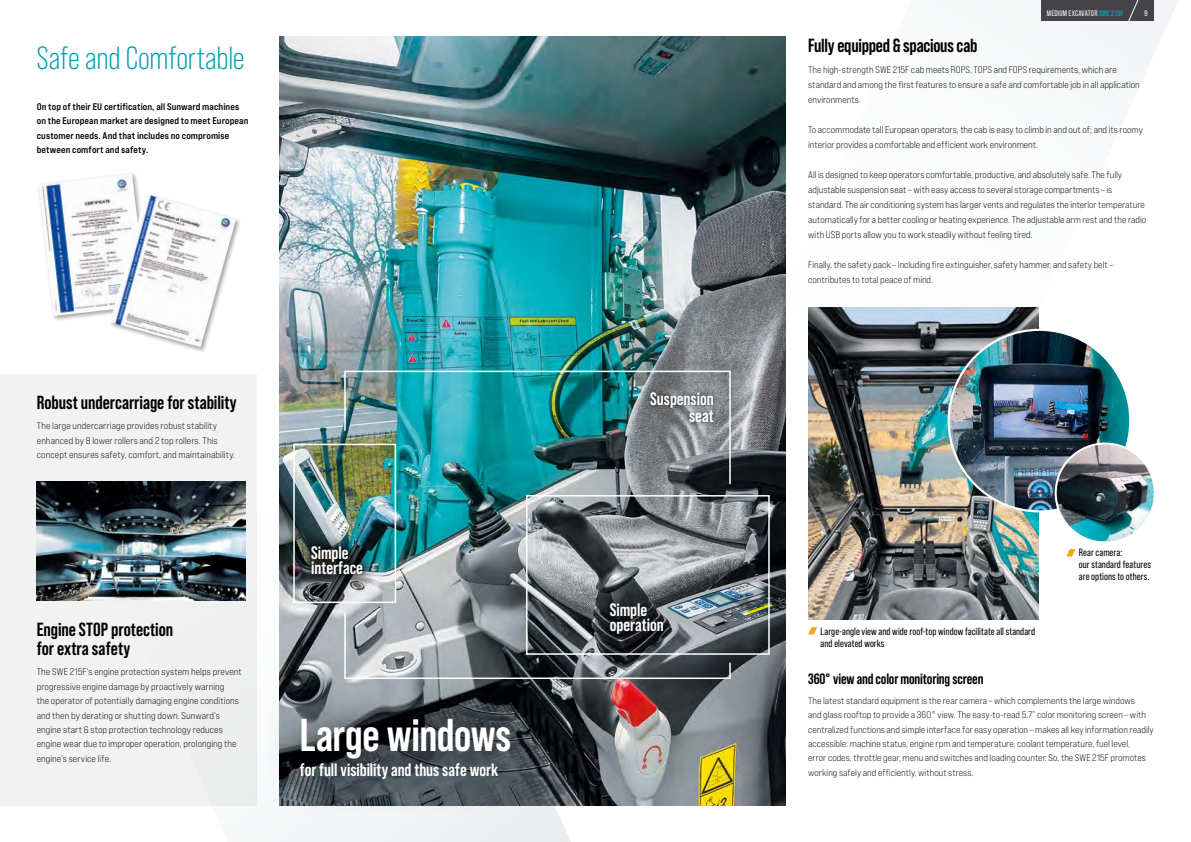
<style>
.page{position:relative;width:1191px;height:842px;background:#fff}
.page>*{position:absolute;margin:0;border:0;box-sizing:border-box;transform-origin:0 0}
.t1{font:700 46px "Bebas Neue Pro";letter-spacing:-.01em;color:#fff}
.t2{font:32px "Bebas Neue Pro";letter-spacing:-.01em;color:#009eb0}
.t3{font:700 19px/19px "Bebas Neue Pro";letter-spacing:-.005em;color:#000}
.t4{font:700 18px/14.7px "Bebas Neue Pro";color:#fff}
.t5{font:700 15px "Bebas Neue Pro";letter-spacing:-.01em;color:#000}
.t6{font:10.5px/12px "Bebas Neue Pro";letter-spacing:.005em;color:#000}
.t7{font:9.6px/14.4px "Bebas Neue Pro Exp Bk";color:#000}
.t8{font:9.6px/14.4px "Bebas Neue Pro Exp Bd";letter-spacing:.01em;color:#000}
.t9{font:8px "Bebas Neue Pro";letter-spacing:.025em;color:#fff}
.s1{font-weight:700;color:#009eb0}
</style>
<div class="page">
<svg style="left:733px;top:0;width:445px;height:418px"></svg>
<div style="left:0;top:374px;width:256px;height:431px;background:#f2f2f2"></div>
<svg style="left:54px;top:435px;width:528px;height:407px"></svg>
<img style="left:808px;top:307px;width:230px;height:312px">
<img style="left:37px;top:481px;width:208px;height:119px">
<img style="left:948px;top:330px;width:181px;height:181px">
<img style="left:1055px;top:443px;width:97px;height:97px">
<div style="left:1054px;top:442px;width:101px;height:101px;border:2px solid #fff;border-radius:50%"></div>
<div style="left:1041px;top:0;width:113px;height:21px;background:#454348"></div>
<svg style="left:1128px;top:0;width:15px;height:22px"></svg>
<img style="left:279px;top:37px;width:506px;height:768px">
<div style="left:296px;top:531px;width:82px;height:59px;background:#000;opacity:.75"></div>
<div style="left:262px;top:684px;width:286px;height:132px;background:#000;opacity:.75"></div>
<div style="left:605px;top:599px;width:63px;height:40px;background:#000;opacity:.75"></div>
<div style="left:526px;top:495px;width:243px;height:160px;border:2px solid #fff"></div>
<div style="left:293px;top:444px;width:103px;height:159px;border:2px solid #fff"></div>
<img style="left:343px;top:370px;width:388px;height:116px">
<svg style="left:343px;top:611px;width:388px;height:69px;background:#757b7e"></svg>
<div style="left:37px;top:172px;width:116px;height:150px;background:#000;opacity:.35"></div>
<img style="left:39px;top:174px;width:108px;height:142px">
<div style="left:109px;top:193px;width:133px;height:160px;background:#000;opacity:.35"></div>
<img style="left:110px;top:194px;width:126px;height:153px">
<svg style="left:808px;top:627px;width:9px;height:7px"></svg>
<svg style="left:1066px;top:549px;width:9px;height:7px"></svg>
<h2 class="t2" style="left:37px;top:40px;width:209px">Safe and Comfortable</h2>
<p class="t8" style="left:37px;top:99px;width:213px">On top of their EU certification, all Sunward machines on the European market are designed to meet European customer needs. And that includes no compromise between comfort and safety.</p>
<h3 class="t3" style="left:37px;top:393px;width:201px">Robust undercarriage for stability</h3>
<p class="t7" style="left:37px;top:419px;width:200px">The large undercarriage provides robust stability enhanced by 8 lower rollers and 2 top rollers. This concept ensures safety, comfort, and maintainability.</p>
<h3 class="t4" style="left:311px;top:545px;width:53px">Simple interface</h3>
<h3 class="t4" style="left:650px;top:390px;width:65px;line-height:16.7px;text-align:right">Suspension seat</h3>
<p class="t9" style="left:1047px;top:9px;width:78px">MEDIUM EXCAVATOR <span class="s1">SWE 215F</span></p>
<p class="t9" style="left:1144px;top:9px;width:5px">9</p>
<h3 class="t3" style="left:808px;top:36px;width:171px">Fully equipped &amp; spacious cab</h3>
<p class="t7" style="left:808px;top:62px;width:333px;line-height:15px">The high-strength SWE 215F cab meets ROPS, TOPS and FOPS requirements, which are standard and among the first features to ensure a safe and comfortable job in all application environments.</p>
<p class="t7" style="left:808px;top:122px;width:336px;line-height:15px">To accommodate tall European operators, the cab is easy to climb in and out of; and its roomy interior provides a comfortable and efficient work environment.</p>
<p class="t7" style="left:808px;top:167px;width:339px;line-height:15px">All is designed to keep operators comfortable, productive, and absolutely safe. The fully adjustable suspension seat – with easy access to several storage compartments – is standard. The air conditioning system has larger vents and regulates the interior temperature automatically for a better cooling or heating experience. The adjustable arm rest and the radio with USB ports allow you to work steadily without feeling tired.</p>
<p class="t7" style="left:808px;top:257px;width:306px;line-height:15px">Finally, the safety pack – including fire extinguisher, safety hammer, and safety belt – contributes to total peace of mind.</p>
<p class="t6" style="left:1079px;top:547px;width:74px">Rear camera:<br>our standard features are options to others.</p>
<h3 class="t4" style="left:610px;top:602px;width:55px">Simple operation</h3>
<h3 class="t3" style="left:37px;top:620px;width:138px">Engine STOP protection for extra safety</h3>
<p class="t7" style="left:37px;top:665px;width:207px">The SWE 215F’s engine protection system helps prevent progressive engine damage by proactively warning<br>the operator of potentially damaging engine conditions and then by derating or shutting down. Sunward’s engine start &amp; stop protection technology reduces engine wear due to improper operation, prolonging the engine’s service life.</p>
<h3 class="t5" style="left:808px;top:670px;width:177px">360° view and color monitoring screen</h3>
<p class="t6" style="left:820px;top:625px;width:216px">Large-angle view and wide roof-top window facilitate all standard and elevated works</p>
<p class="t7" style="left:808px;top:693px;width:347px">The latest standard equipment is the rear camera – which complements the large windows<br>and glass rooftop to provide a 360° view. The easy-to-read 5.7” color monitoring screen – with centralized functions and simple interface for easy operation – makes all key information readily accessible: machine status, engine rpm and temperature, coolant temperature, fuel level,<br>error codes, throttle gear, menu and switches and loading counter. So, the SWE 215F promotes working safely and efficiently, without stress.</p>
<h1 class="t1" style="left:300px;top:709px;width:213px">Large windows</h1>
<h3 class="t4" style="left:300px;top:762px;width:200px">for full visibility and thus safe work</h3>
</div>
